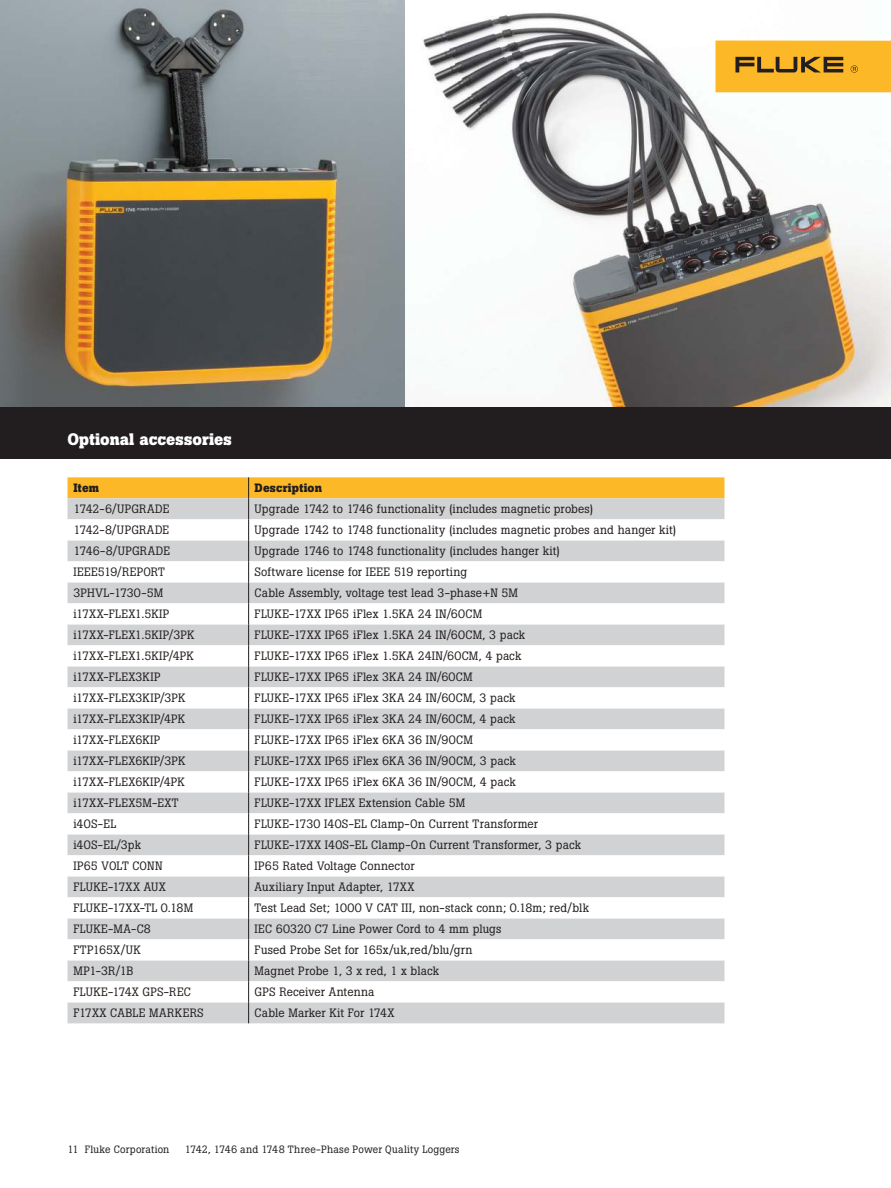
<style>
.page{position:relative;width:891px;height:1188px;background:#fff}
.page>*{position:absolute;margin:0;border:0;box-sizing:border-box;transform-origin:0 0}
.t1{font:700 16.5px "Boton Pro";letter-spacing:.005em;color:#fff}
.t2{font:12px "Boton Pro";letter-spacing:.01em;color:#221e1f}
.t3{font:12px "Boton Pro";letter-spacing:.035em;color:#221e1f}
.t4{font:12px "Boton Pro";letter-spacing:.03em;color:#221e1f}
.t5{font:700 12px "Boton Pro";letter-spacing:.015em;color:#221e1f}
.t6{font:10.5px "Boton Pro";letter-spacing:.02em;color:#221e1f}
</style>
<div class="page">
<img style="left:0;top:0;width:891px;height:407px">
<div style="left:716px;top:40px;width:175px;height:52px;background:#fdb827"></div>
<svg style="left:735px;top:57px;width:108px;height:15px"></svg>
<svg style="left:851px;top:65px;width:7px;height:8px"></svg>
<svg style="left:68px;top:477px;width:656px;height:546px"></svg>
<div style="left:0;top:407px;width:891px;height:52px;background:#221e1f"></div>
<h1 class="t1" style="left:68px;top:432px;width:166px">Optional accessories</h1>
<p class="t5" style="left:74px;top:483px;width:27px">Item</p>
<p class="t5" style="left:255px;top:483px;width:69px">Description</p>
<p class="t2" style="left:74px;top:504px;width:97px">1742-6/UPGRADE</p>
<p class="t2" style="left:255px;top:504px;width:340px">Upgrade 1742 to 1746 functionality (includes magnetic probes)</p>
<p class="t2" style="left:74px;top:525px;width:97px">1742-8/UPGRADE</p>
<p class="t2" style="left:255px;top:525px;width:423px">Upgrade 1742 to 1748 functionality (includes magnetic probes and hanger kit)</p>
<p class="t2" style="left:74px;top:546px;width:98px">1746-8/UPGRADE</p>
<p class="t2" style="left:255px;top:546px;width:307px">Upgrade 1746 to 1748 functionality (includes hanger kit)</p>
<p class="t2" style="left:74px;top:567px;width:93px">IEEE519/REPORT</p>
<p class="t2" style="left:255px;top:567px;width:214px">Software license for IEEE 519 reporting</p>
<p class="t2" style="left:74px;top:588px;width:91px">3PHVL-1730-5M</p>
<p class="t2" style="left:255px;top:588px;width:265px">Cable Assembly, voltage test lead 3-phase+N 5M</p>
<p class="t2" style="left:74px;top:609px;width:97px">i17XX-FLEX1.5KIP</p>
<p class="t2" style="left:255px;top:609px;width:229px">FLUKE-17XX IP65 iFlex 1.5KA 24 IN/60CM</p>
<p class="t2" style="left:74px;top:630px;width:122px">i17XX-FLEX1.5KIP/3PK</p>
<p class="t2" style="left:255px;top:630px;width:272px">FLUKE-17XX IP65 iFlex 1.5KA 24 IN/60CM, 3 pack</p>
<p class="t2" style="left:74px;top:651px;width:122px">i17XX-FLEX1.5KIP/4PK</p>
<p class="t2" style="left:255px;top:651px;width:268px">FLUKE-17XX IP65 iFlex 1.5KA 24IN/60CM, 4 pack</p>
<p class="t2" style="left:74px;top:672px;width:89px">i17XX-FLEX3KIP</p>
<p class="t2" style="left:255px;top:672px;width:219px">FLUKE-17XX IP65 iFlex 3KA 24 IN/60CM</p>
<p class="t2" style="left:74px;top:693px;width:113px">i17XX-FLEX3KIP/3PK</p>
<p class="t2" style="left:255px;top:693px;width:262px">FLUKE-17XX IP65 iFlex 3KA 24 IN/60CM, 3 pack</p>
<p class="t2" style="left:74px;top:714px;width:113px">i17XX-FLEX3KIP/4PK</p>
<p class="t2" style="left:255px;top:714px;width:262px">FLUKE-17XX IP65 iFlex 3KA 24 IN/60CM, 4 pack</p>
<p class="t2" style="left:74px;top:735px;width:88px">i17XX-FLEX6KIP</p>
<p class="t2" style="left:255px;top:735px;width:220px">FLUKE-17XX IP65 iFlex 6KA 36 IN/90CM</p>
<p class="t2" style="left:74px;top:756px;width:113px">i17XX-FLEX6KIP/3PK</p>
<p class="t2" style="left:255px;top:756px;width:263px">FLUKE-17XX IP65 iFlex 6KA 36 IN/90CM, 3 pack</p>
<p class="t2" style="left:74px;top:777px;width:113px">i17XX-FLEX6KIP/4PK</p>
<p class="t2" style="left:255px;top:777px;width:263px">FLUKE-17XX IP65 iFlex 6KA 36 IN/90CM, 4 pack</p>
<p class="t2" style="left:74px;top:798px;width:107px">i17XX-FLEX5M-EXT</p>
<p class="t2" style="left:255px;top:798px;width:212px">FLUKE-17XX IFLEX Extension Cable 5M</p>
<p class="t2" style="left:74px;top:819px;width:44px">i40S-EL</p>
<p class="t2" style="left:255px;top:819px;width:285px">FLUKE-1730 I40S-EL Clamp-On Current Transformer</p>
<p class="t2" style="left:74px;top:840px;width:69px">i40S-EL/3pk</p>
<p class="t2" style="left:255px;top:840px;width:328px">FLUKE-17XX I40S-EL Clamp-On Current Transformer, 3 pack</p>
<p class="t2" style="left:74px;top:861px;width:91px">IP65 VOLT CONN</p>
<p class="t2" style="left:255px;top:861px;width:161px">IP65 Rated Voltage Connector</p>
<p class="t3" style="left:74px;top:882px;width:94px">FLUKE-17XX AUX</p>
<p class="t2" style="left:255px;top:882px;width:161px">Auxiliary Input Adapter, 17XX</p>
<p class="t2" style="left:74px;top:903px;width:121px">FLUKE-17XX-TL 0.18M</p>
<p class="t2" style="left:255px;top:903px;width:336px">Test Lead Set; 1000 V CAT III, non-stack conn; 0.18m; red/blk</p>
<p class="t3" style="left:74px;top:924px;width:79px">FLUKE-MA-C8</p>
<p class="t2" style="left:255px;top:924px;width:248px">IEC 60320 C7 Line Power Cord to 4 mm plugs</p>
<p class="t2" style="left:74px;top:945px;width:69px">FTP165X/UK</p>
<p class="t2" style="left:255px;top:945px;width:219px">Fused Probe Set for 165x/uk,red/blu/grn</p>
<p class="t2" style="left:74px;top:966px;width:61px">MP1-3R/1B</p>
<p class="t2" style="left:255px;top:966px;width:186px">Magnet Probe 1, 3 x red, 1 x black</p>
<p class="t2" style="left:74px;top:987px;width:119px">FLUKE-174X GPS-REC</p>
<p class="t2" style="left:255px;top:987px;width:121px">GPS Receiver Antenna</p>
<p class="t4" style="left:74px;top:1008px;width:132px">F17XX CABLE MARKERS</p>
<p class="t2" style="left:255px;top:1008px;width:141px">Cable Marker Kit For 174X</p>
<p class="t6" style="left:68px;top:1144px;width:103px">11 Fluke Corporation</p>
<p class="t6" style="left:185px;top:1144px;width:276px">1742, 1746 and 1748 Three-Phase Power Quality Loggers</p>
</div>
